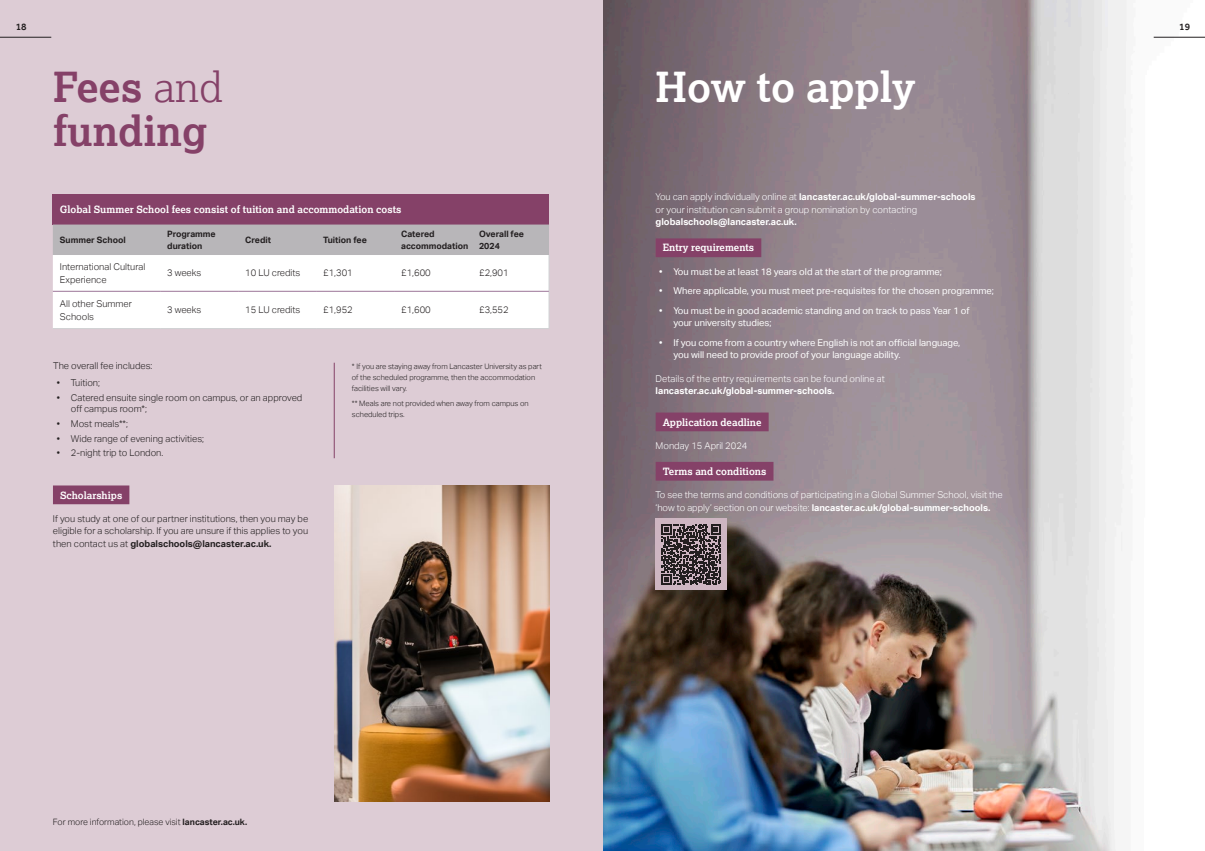
<style>
.page{position:relative;width:1205px;height:851px;background:#fff}
.page>*{position:absolute;margin:0;border:0;box-sizing:border-box;transform-origin:0 0}
.Heading_One_-_Black{font:700 41.25px "Lexia";color:#854168}
.Heading_One_-_Black-2{font:700 41.25px "Lexia";color:#fff}
.Purple_2_Block_Header{font:700 10px "Lexia";color:#fff}
.Body_Copy_-_Black{font:700 10px "Lexia";color:#fff}
.t1{font:500 10px "Effra";color:#231f20}
.Body_Copy_-_Black-2{font:300 9.38px/12.5px "Aktiv Grotesk";color:#fff}
.Black_Caption{font:9.38px/12.5px "Aktiv Grotesk";color:#fff}
.Body_Copy_-_Black-3{font:300 9.38px/12.5px "Aktiv Grotesk";color:#231f20}
.Black_Caption-2{font:300 9.38px/11.2px "Aktiv Grotesk";color:#231f20}
.Body_Copy_-_Black-4{font:700 8.75px/12.5px "Aktiv Grotesk";color:#231f20}
.t2{font:300 8.75px "Aktiv Grotesk";color:#231f20}
.Black_Caption-3{font:300 7.5px/11.2px "Aktiv Grotesk";color:#231f20}
.s1{font-weight:300}
.s2{font-weight:700}
</style>
<div class="page">
<img style="left:602px;top:0;width:603px;height:850px">
<hr style="left:1153px;top:37px;width:52px;height:1px;background:#231f20">
<div style="left:0;top:0;width:602px;height:850px;background:#ddccd5"></div>
<hr style="left:0;top:37px;width:51px;height:1px;background:#231f20">
<div style="left:656px;top:238px;width:105px;height:19px;background:#854168"></div>
<div style="left:656px;top:412px;width:112px;height:19px;background:#854168"></div>
<div style="left:656px;top:462px;width:117px;height:18px;background:#854168"></div>
<div style="left:656px;top:519px;width:71px;height:71px;background:#ceb6c2"></div>
<svg style="left:661px;top:524px;width:60px;height:60px"></svg>
<div style="left:53px;top:193px;width:496px;height:31px;background:#854168"></div>
<svg style="left:53px;top:224px;width:496px;height:104px;background:#e9e8e9"></svg>
<hr style="left:549px;top:255px;width:1px;height:36px;background:#d1d2d4">
<hr style="left:549px;top:291px;width:1px;height:37px;background:#d1d2d4">
<hr style="left:53px;top:328px;width:107px;height:1px;background:#d1d2d4">
<hr style="left:160px;top:328px;width:78px;height:1px;background:#d1d2d4">
<hr style="left:238px;top:328px;width:78px;height:1px;background:#d1d2d4">
<hr style="left:316px;top:328px;width:78px;height:1px;background:#d1d2d4">
<hr style="left:394px;top:328px;width:78px;height:1px;background:#d1d2d4">
<hr style="left:472px;top:328px;width:77px;height:1px;background:#d1d2d4">
<hr style="left:53px;top:291px;width:107px;height:1px;background:#9b7497">
<hr style="left:160px;top:291px;width:78px;height:1px;background:#9b7497">
<hr style="left:238px;top:291px;width:78px;height:1px;background:#9b7497">
<hr style="left:316px;top:291px;width:78px;height:1px;background:#9b7497">
<hr style="left:394px;top:291px;width:78px;height:1px;background:#9b7497">
<hr style="left:472px;top:291px;width:77px;height:1px;background:#9b7497">
<div style="left:53px;top:485px;width:76px;height:19px;background:#854168"></div>
<img style="left:334px;top:485px;width:215px;height:316px">
<hr style="left:334px;top:362px;width:1px;height:96px;background:#854168">
<p class="t1" style="left:16px;top:21px;width:12px">18</p>
<p class="t1" style="left:1179px;top:21px;width:12px">19</p>
<p class="Heading_One_-_Black" style="left:53px;top:61px;width:171px">Fees <span class="s1">and</span></p>
<p class="Heading_One_-_Black-2" style="left:656px;top:61px;width:261px">How to apply</p>
<p class="Heading_One_-_Black" style="left:53px;top:105px;width:155px">funding</p>
<p class="Body_Copy_-_Black" style="left:60px;top:203px;width:343px">Global Summer School fees consist of tuition and accommodation costs</p>
<p class="Body_Copy_-_Black-4" style="left:60px;top:233px;width:67px">Summer School</p>
<p class="Body_Copy_-_Black-4" style="left:167px;top:227px;width:50px">Programme duration</p>
<p class="Body_Copy_-_Black-4" style="left:245px;top:233px;width:27px">Credit</p>
<p class="Body_Copy_-_Black-4" style="left:323px;top:233px;width:45px">Tuition fee</p>
<p class="Body_Copy_-_Black-4" style="left:401px;top:227px;width:69px">Catered accommodation</p>
<p class="Body_Copy_-_Black-4" style="left:479px;top:227px;width:47px">Overall fee<br>2024</p>
<p class="Body_Copy_-_Black-3" style="left:60px;top:260px;width:87px">International Cultural<br>Experience</p>
<p class="Body_Copy_-_Black-3" style="left:167px;top:267px;width:35px">3 weeks</p>
<p class="Body_Copy_-_Black-3" style="left:245px;top:267px;width:57px">10 LU credits</p>
<p class="Body_Copy_-_Black-3" style="left:323px;top:267px;width:31px">£1,301</p>
<p class="Body_Copy_-_Black-3" style="left:401px;top:267px;width:31px">£1,600</p>
<p class="Body_Copy_-_Black-3" style="left:479px;top:267px;width:31px">£2,901</p>
<p class="Body_Copy_-_Black-3" style="left:60px;top:297px;width:73px">All other Summer<br>Schools</p>
<p class="Body_Copy_-_Black-3" style="left:167px;top:304px;width:35px">3 weeks</p>
<p class="Body_Copy_-_Black-3" style="left:245px;top:304px;width:57px">15 LU credits</p>
<p class="Body_Copy_-_Black-3" style="left:323px;top:304px;width:31px">£1,952</p>
<p class="Body_Copy_-_Black-3" style="left:401px;top:304px;width:31px">£1,600</p>
<p class="Body_Copy_-_Black-3" style="left:479px;top:304px;width:31px">£3,552</p>
<p class="Body_Copy_-_Black-3" style="left:53px;top:360px;width:101px">The overall fee includes:</p>
<p class="Black_Caption-2" style="left:57px;top:377px;width:45px">• Tuition;</p>
<p class="Black_Caption-2" style="left:71px;top:392px;width:233px;text-indent:-14px">• Catered ensuite single room on campus, or an approved off campus room*;</p>
<p class="Black_Caption-2" style="left:57px;top:418px;width:73px">• Most meals**;</p>
<p class="Black_Caption-2" style="left:57px;top:432px;width:149px">• Wide range of evening activities;</p>
<p class="Black_Caption-2" style="left:57px;top:447px;width:108px">• 2-night trip to London.</p>
<p class="Purple_2_Block_Header" style="left:60px;top:488px;width:64px">Scholarships</p>
<p class="Body_Copy_-_Black-3" style="left:53px;top:512px;width:257px;text-align:justify">If you study at one of our partner institutions, then you may be eligible for a scholarship. If you are unsure if this applies to you then contact us at <span class="s2">globalschools@lancaster.ac.uk.</span></p>
<p class="Black_Caption-3" style="left:352px;top:360px;width:191px">* If you are staying away from Lancaster University as part of the scheduled programme, then the accommodation facilities will vary.</p>
<p class="Black_Caption-3" style="left:352px;top:397px;width:178px">** Meals are not provided when away from campus on scheduled trips.</p>
<p class="t2" style="left:53px;top:817px;width:196px">For more information, please visit <span class="s2">lancaster.ac.uk.</span></p>
<p class="Body_Copy_-_Black-2" style="left:656px;top:191px;width:321px">You can apply individually online at <span class="s2">lancaster.ac.uk/global-summer-schools </span>or your institution can submit a group nomination by contacting <span class="s2">globalschools@lancaster.ac.uk.</span></p>
<p class="Purple_2_Block_Header" style="left:663px;top:241px;width:93px">Entry requirements</p>
<p class="Black_Caption" style="left:659px;top:265px;width:284px">• You must be at least 18 years old at the start of the programme;</p>
<p class="Black_Caption" style="left:659px;top:285px;width:336px">• Where applicable, you must meet pre-requisites for the chosen programme;</p>
<p class="Black_Caption" style="left:673px;top:304px;width:298px;text-indent:-14px">• You must be in good academic standing and on track to pass Year 1 of your university studies;</p>
<p class="Black_Caption" style="left:673px;top:336px;width:288px;text-indent:-14px">• If you come from a country where English is not an official language, you will need to provide proof of your language ability.</p>
<p class="Body_Copy_-_Black-2" style="left:656px;top:372px;width:231px">Details of the entry requirements can be found online at <span class="s2">lancaster.ac.uk/global-summer-schools.</span></p>
<p class="Purple_2_Block_Header" style="left:663px;top:415px;width:100px">Application deadline</p>
<p class="Body_Copy_-_Black-2" style="left:656px;top:439px;width:93px">Monday 15 April 2024</p>
<p class="Purple_2_Block_Header" style="left:663px;top:465px;width:105px">Terms and conditions</p>
<p class="Body_Copy_-_Black-2" style="left:656px;top:488px;width:349px">To see the terms and conditions of participating in a Global Summer School, visit the ‘how to apply’ section on our website: <span class="s2">lancaster.ac.uk/global-summer-schools.</span></p>
</div>
